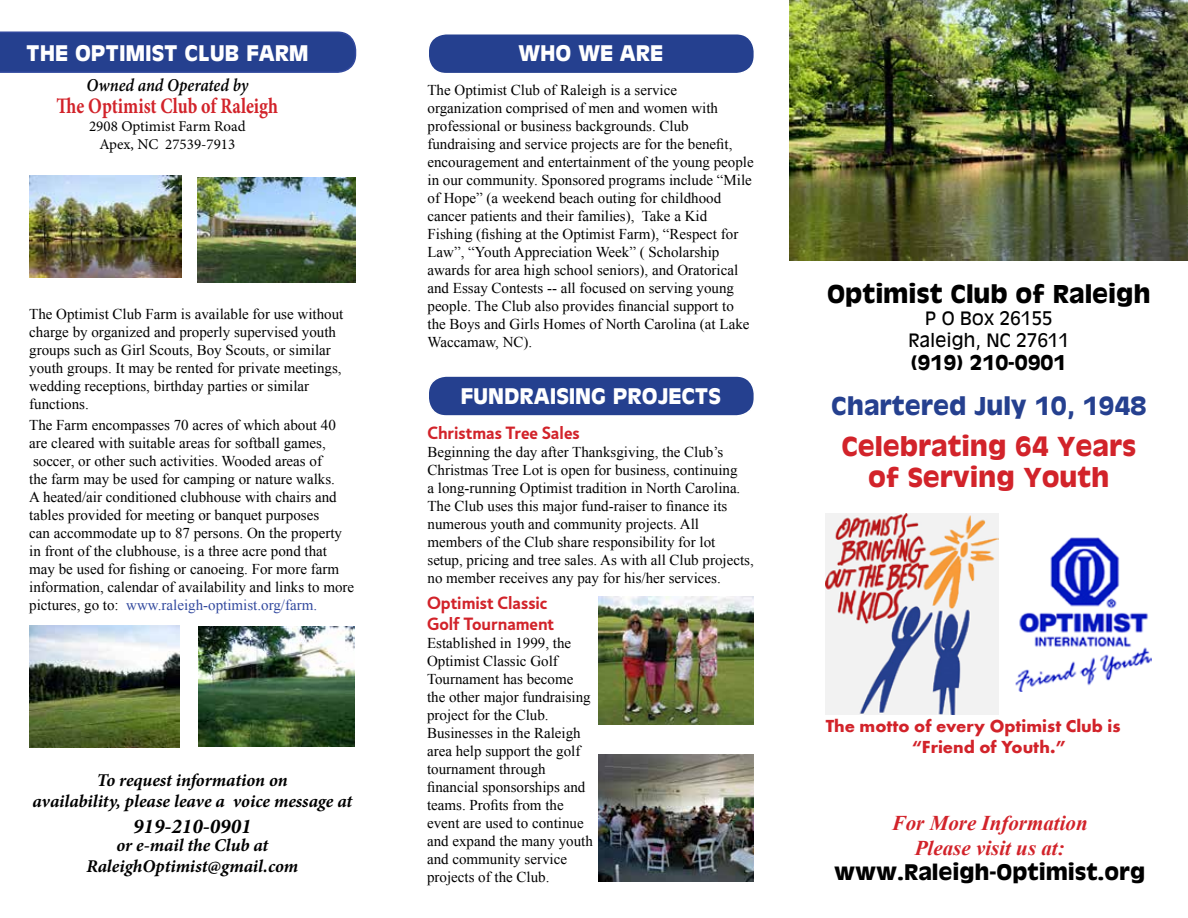
<style>
.page{position:relative;width:1188px;height:918px;background:#fff}
.page>*{position:absolute;margin:0;border:0;box-sizing:border-box;transform-origin:0 0}
.t1{font:700 25.5px/30.6px "Antique Olive";color:#d2232a;text-align:center}
.t2{font:700 24px "Antique Olive";color:#000}
.t3{font:700 24px "Antique Olive";color:#25408f}
.t4{font:700 22.2px "Minion Pro";color:#d2232a;scale:.81 1}
.t5{font:700 21px "Antique Olive";color:#fff}
.t6{font:italic 700 21px/25.2px "Times New Roman";color:#d2232a;text-align:center}
.t7{font:700 21px "Antique Olive";color:#000}
.t8{font:italic 700 21px "Minion Pro";color:#000}
.t9{font:700 19.5px "Antique Olive";color:#000}
.t10{font:italic 600 18.15px "Minion Pro";letter-spacing:-.005em;color:#000;scale:.91 1}
.t11{font:italic 700 18px/21.6px "Minion Pro";letter-spacing:-.005em;color:#000;text-align:center}
.t12{font:700 18px/21.6px "Jigsaw";color:#d2232a}
.t13{font:18px/21.6px "Futura T Bold";color:#d2232a}
.t14{font:18px/21.6px "Antique Olive";color:#000;text-align:center}
.t15{font:15px/18px "Times New Roman";color:#000}
.t16{font:15px/18px "Minion Pro";color:#000;text-align:center}
.s1{color:#32499e}
</style>
<div class="page">
<img style="left:789px;top:0;width:399px;height:261px">
<img style="left:826px;top:513px;width:173px;height:202px">
<img style="left:1015px;top:537px;width:137px;height:155px">
<img style="left:29px;top:176px;width:153px;height:101px">
<img style="left:197px;top:177px;width:158px;height:106px">
<img style="left:29px;top:626px;width:151px;height:121px">
<img style="left:199px;top:626px;width:156px;height:121px">
<svg style="left:0;top:31px;width:357px;height:42px;background:#2a4492"></svg>
<div style="left:428px;top:34px;width:326px;height:40px;background:#25408f;border-radius:18px"></div>
<div style="left:428px;top:33px;width:327px;height:41px;border:2px solid #fff;border-radius:18px"></div>
<div style="left:428px;top:376px;width:326px;height:40px;background:#25408f;border-radius:18px"></div>
<div style="left:428px;top:375px;width:327px;height:42px;border:2px solid #fff;border-radius:18px"></div>
<img style="left:598px;top:597px;width:156px;height:127px">
<img style="left:598px;top:754px;width:156px;height:128px">
<h3 class="t5" style="left:26px;top:40px;width:284px">THE OPTIMIST CLUB FARM</h3>
<p class="t10" style="left:86px;top:73px;width:179px">Owned and Operated by</p>
<h3 class="t4" style="left:57px;top:90px;width:275px">The Optimist Club of Raleigh</h3>
<p class="t16" style="left:89px;top:117px;width:158px">2908 Optimist Farm Road<br>Apex, NC 27539-7913</p>
<p class="t15" style="left:29px;top:305px;width:316px">The Optimist Club Farm is available for use without charge by organized and properly supervised youth groups such as Girl Scouts, Boy Scouts, or similar youth groups. It may be rented for private meetings, wedding receptions, birthday parties or similar functions.</p>
<p class="t15" style="left:29px;top:415px;width:326px">The Farm encompasses 70 acres of which about 40 are cleared with suitable areas for softball games, soccer, or other such activities. Wooded areas of<br>the farm may be used for camping or nature walks.<br>A heated/air conditioned clubhouse with chairs and tables provided for meeting or banquet purposes<br>can accommodate up to 87 persons. On the property in front of the clubhouse, is a three acre pond that may be used for fishing or canoeing. For more farm information, calendar of availability and links to more pictures, go to: <span class="s1">www.raleigh-optimist.org/farm.</span></p>
<p class="t11" style="left:33px;top:769px;width:321px">To request information on<br>availability, please leave a voice message at</p>
<p class="t11" style="left:86px;top:834px;width:214px">or e-mail the Club at<br>RaleighOptimist@gmail.com</p>
<h3 class="t8" style="left:133px;top:811px;width:120px">919-210-0901</h3>
<h3 class="t5" style="left:518px;top:40px;width:146px">WHO WE ARE</h3>
<p class="t15" style="left:428px;top:81px;width:328px">The Optimist Club of Raleigh is a service organization comprised of men and women with professional or business backgrounds. Club fundraising and service projects are for the benefit, encouragement and entertainment of the young people in our community. Sponsored programs include “Mile of Hope” (a weekend beach outing for childhood cancer patients and their families), Take a Kid Fishing (fishing at the Optimist Farm), “Respect for Law”, “Youth Appreciation Week” ( Scholarship awards for area high school seniors), and Oratorical and Essay Contests -- all focused on serving young people. The Club also provides financial support to the Boys and Girls Homes of North Carolina (at Lake Waccamaw, NC).</p>
<h3 class="t5" style="left:460px;top:382px;width:262px">FUNDRAISING PROJECTS</h3>
<p class="t12" style="left:428px;top:422px;width:154px">Christmas Tree Sales</p>
<p class="t15" style="left:428px;top:443px;width:328px">Beginning the day after Thanksgiving, the Club’s Christmas Tree Lot is open for business, continuing<br>a long-running Optimist tradition in North Carolina.<br>The Club uses this major fund-raiser to finance its numerous youth and community projects. All members of the Club share responsibility for lot setup, pricing and tree sales. As with all Club projects, no member receives any pay for his/her services.</p>
<p class="t12" style="left:427px;top:592px;width:129px">Optimist Classic<br>Golf Tournament</p>
<p class="t15" style="left:427px;top:634px;width:167px">Established in 1999, the<br>Optimist Classic Golf<br>Tournament has become the other major fundraising project for the Club.<br>Businesses in the Raleigh area help support the golf tournament through financial sponsorships and teams. Profits from the event are used to continue and expand the many youth and community service projects of the Club.</p>
<h2 class="t2" style="left:827px;top:278px;width:325px">Optimist Club of Raleigh</h2>
<p class="t14" style="left:909px;top:307px;width:162px">P O Box 26155<br>Raleigh, NC 27611</p>
<h3 class="t9" style="left:911px;top:350px;width:157px">(919) 210-0901</h3>
<h2 class="t3" style="left:831px;top:390px;width:317px">Chartered July 10, 1948</h2>
<h1 class="t1" style="left:841px;top:431px;width:296px">Celebrating 64 Years of Serving Youth</h1>
<p class="t13" style="left:912px;top:715px;width:210px;text-indent:-86px">The motto of every Optimist Club is “Friend of Youth.”</p>
<h3 class="t6" style="left:892px;top:809px;width:198px">For More Information<br>Please visit us at:</h3>
<h3 class="t7" style="left:834px;top:858px;width:312px">www.Raleigh-Optimist.org</h3>
</div>
